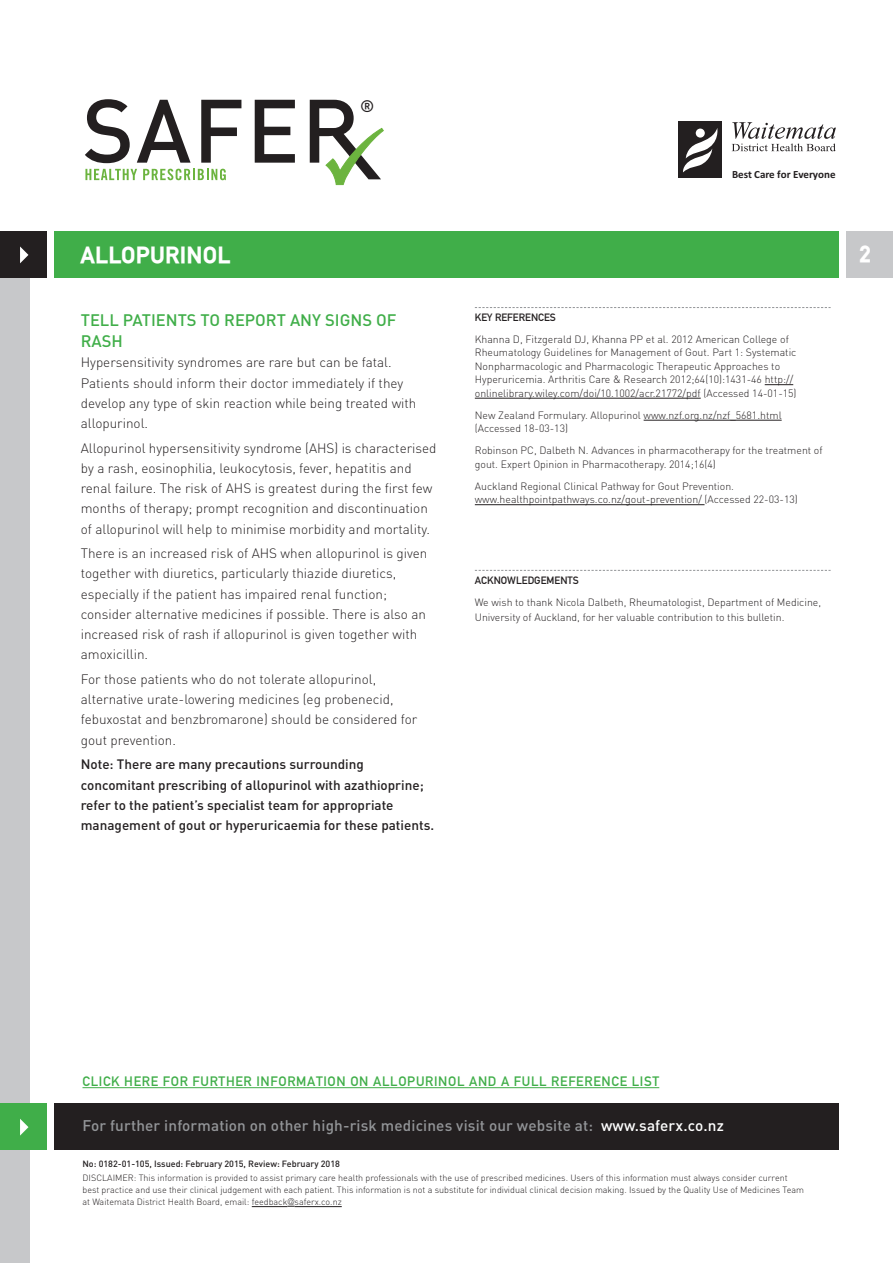
<style>
.page{position:relative;width:893px;height:1263px;background:#fff}
.page>*{position:absolute;margin:0;border:0;box-sizing:border-box;transform-origin:0 0}
.t1{font:700 22.5px "DIN";letter-spacing:.04em;color:#fff}
.Headings_-_BODY{font:500 16.5px/21px "DIN";color:#40ae49}
.Headings_-_BODY-2{font:500 16.5px "DIN";color:#231f20}
.t2{font:500 15.3px "DIN";letter-spacing:.01em;color:#939598}
.Body_Text{font:300 13.5px/20.2px "DIN";color:#231f20}
.Body_Text-2{font:500 13.5px/20.2px "DIN";color:#231f20}
.t3{font:13.5px "DIN";letter-spacing:.05em;color:#40ae49}
.t4{font:700 10.95px "Calibri";letter-spacing:-.005em;color:#231f20}
.References_text{font:300 10.5px/13.5px "DIN";color:#231f20}
.References_Heading{font:10.5px "DIN";color:#231f20}
.t5{font:300 9px/12px "DIN";color:#231f20}
.t6{font:500 9px "DIN";color:#231f20}
.s1{color:#fff}
.s2{font-family:"Futura"}
</style>
<div class="page">
<div style="left:678px;top:121px;width:44px;height:57px;background:#231f20"></div>
<svg style="left:683px;top:128px;width:35px;height:44px"></svg>
<svg style="left:732px;top:122px;width:104px;height:29px"></svg>
<div style="left:0;top:268px;width:30px;height:995px;background:#c7c8ca"></div>
<div style="left:54px;top:232px;width:785px;height:46px;background:#40ae49"></div>
<svg style="left:475px;top:307px;width:356px;height:1px"></svg>
<svg style="left:765px;top:384px;width:28px;height:1px"></svg>
<hr style="left:475px;top:398px;width:226px;height:1px;background:#231f20">
<hr style="left:644px;top:420px;width:138px;height:1px;background:#231f20">
<hr style="left:475px;top:504px;width:229px;height:1px;background:#231f20">
<svg style="left:475px;top:570px;width:356px;height:1px"></svg>
<div style="left:0;top:232px;width:47px;height:46px;background:#231f20"></div>
<svg style="left:20px;top:246px;width:8px;height:17px"></svg>
<div style="left:846px;top:232px;width:47px;height:46px;background:#c7c8ca"></div>
<div style="left:54px;top:1103px;width:785px;height:47px;background:#231f20"></div>
<div style="left:0;top:1103px;width:47px;height:47px;background:#40ae49"></div>
<svg style="left:20px;top:1119px;width:8px;height:16px"></svg>
<hr style="left:252px;top:1206px;width:35px;height:1px;background:#231f20">
<hr style="left:295px;top:1206px;width:47px;height:1px;background:#231f20">
<hr style="left:82px;top:1087px;width:577px;height:1px;background:#40ae49">
<svg style="left:85px;top:99px;width:299px;height:87px"></svg>
<p class="Headings_-_BODY-2" style="left:360px;top:96px;width:16px">®</p>
<p class="t4" style="left:732px;top:167px;width:105px">Best Care for Everyone</p>
<p class="t1" style="left:81px;top:242px;width:151px">ALLOPURINOL</p>
<p class="t1" style="left:860px;top:241px;width:12px">2</p>
<p class="Headings_-_BODY" style="left:81px;top:309px;width:317px">TELL PATIENTS TO REPORT ANY SIGNS OF<br>RASH</p>
<p class="Body_Text" style="left:81px;top:352px;width:337px">Hypersensitivity syndromes are rare but can be fatal.<br>Patients should inform their doctor immediately if they develop any type of skin reaction while being treated with allopurinol.</p>
<p class="Body_Text" style="left:81px;top:438px;width:357px">Allopurinol hypersensitivity syndrome (AHS) is characterised by a rash, eosinophilia, leukocytosis, fever, hepatitis and renal failure. The risk of AHS is greatest during the first few months of therapy; prompt recognition and discontinuation of allopurinol will help to minimise morbidity and mortality.</p>
<p class="Body_Text" style="left:81px;top:543px;width:348px">There is an increased risk of AHS when allopurinol is given together with diuretics, particularly thiazide diuretics, especially if the patient has impaired renal function; consider alternative medicines if possible. There is also an increased risk of rash if allopurinol is given together with amoxicillin.</p>
<p class="Body_Text" style="left:81px;top:669px;width:338px">For those patients who do not tolerate allopurinol, alternative urate-lowering medicines (eg probenecid, febuxostat and benzbromarone) should be considered for gout prevention.</p>
<p class="Body_Text-2" style="left:81px;top:754px;width:355px">Note: There are many precautions surrounding concomitant prescribing of allopurinol with azathioprine; refer to the patient’s specialist team for appropriate management of gout or hyperuricaemia for these patients.</p>
<p class="References_Heading" style="left:475px;top:311px;width:83px">KEY REFERENCES</p>
<p class="References_text" style="left:475px;top:332px;width:323px">Khanna D, Fitzgerald DJ, Khanna PP et al. 2012 American College of Rheumatology Guidelines for Management of Gout. Part 1: Systematic Nonpharmacologic and Pharmacologic Therapeutic Approaches to Hyperuricemia. Arthritis Care &amp; Research 2012;64(10):1431-46 http:// onlinelibrary.wiley.com/doi/10.1002/acr.21772/pdf (Accessed 14-01-15)</p>
<p class="References_text" style="left:475px;top:408px;width:308px">New Zealand Formulary. Allopurinol www.nzf.org.nz/nzf_5681.html (Accessed 18-03-13)</p>
<p class="References_text" style="left:475px;top:444px;width:349px">Robinson PC, Dalbeth N. Advances in pharmacotherapy for the treatment of gout. Expert Opinion in Pharmacotherapy. 2014;16(4)</p>
<p class="References_text" style="left:475px;top:479px;width:324px">Auckland Regional Clinical Pathway for Gout Prevention. www.healthpointpathways.co.nz/gout-prevention/ (Accessed 22-03-13)</p>
<p class="References_Heading" style="left:475px;top:574px;width:105px">ACKNOWLEDGEMENTS</p>
<p class="References_text" style="left:475px;top:594px;width:348px;line-height:15px">We wish to thank Nicola Dalbeth, Rheumatologist, Department of Medicine,<br>University of Auckland, for her valuable contribution to this bulletin.</p>
<p class="t3" style="left:82px;top:1074px;width:578px">CLICK HERE FOR FURTHER INFORMATION ON ALLOPURINOL AND A FULL REFERENCE LIST</p>
<p class="t2" style="left:82px;top:1116px;width:643px">For further information on other high-risk medicines visit our website at: <span class="s1">www.saferx.co.nz</span></p>
<p class="t6" style="left:82px;top:1158px;width:259px">No: 0182-01-105, Issued: February 2015, Review: February 2018</p>
<p class="t5" style="left:82px;top:1172px;width:723px">DISCLAIMER: This information is provided to assist primary care health professionals with the use of prescribed medicines. Users of this information must always consider current best practice and use their clinical judgement with each patient. This information is not a substitute for individual clinical decision making. Issued by the Quality Use of Medicines Team at Waitemata District Health Board, email: feedback<span class="s2">@</span>saferx.co.nz</p>
</div>
